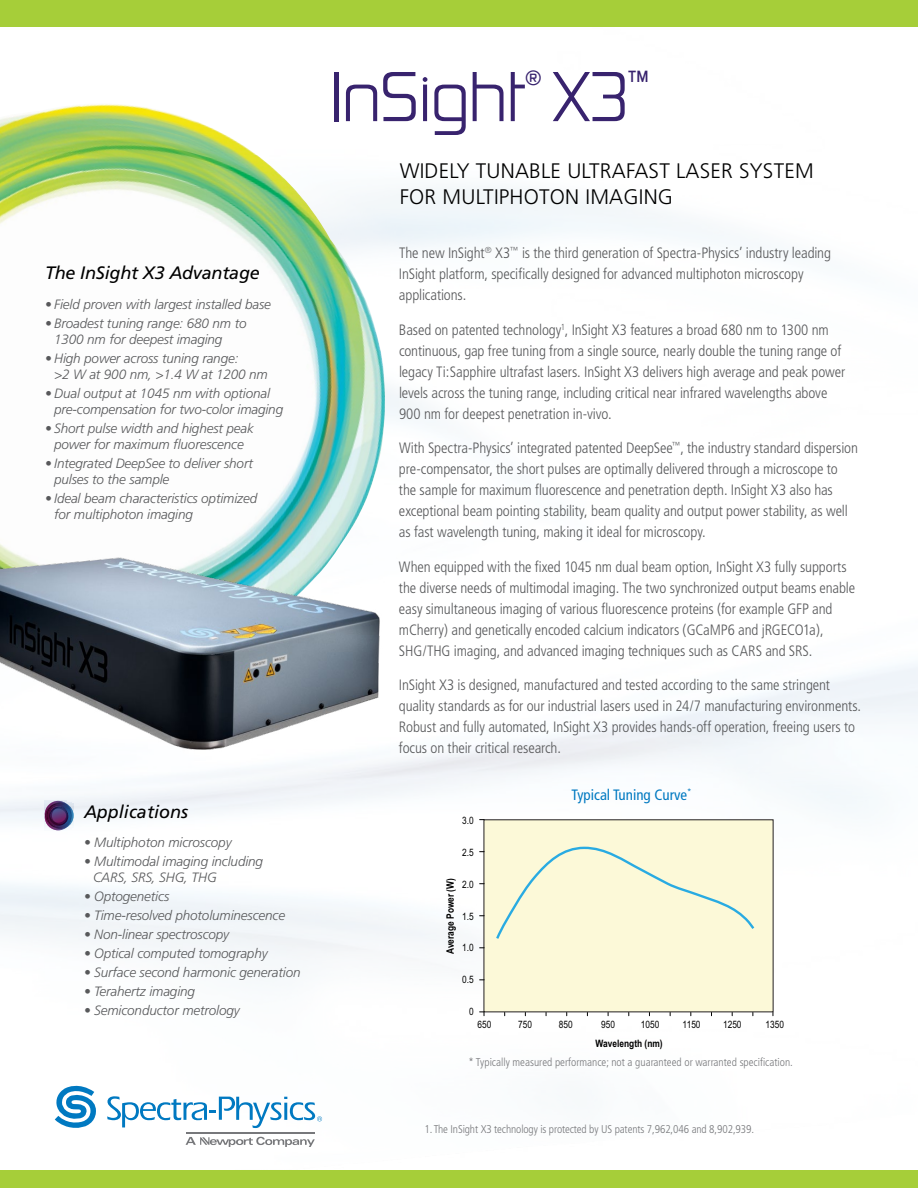
<style>
.page{position:relative;width:918px;height:1188px;background:#fff}
.page>*{position:absolute;margin:0;border:0;box-sizing:border-box;transform-origin:0 0}
.t1{font:63px "Sol Pro";color:#38236e}
.t2{font:300 21px/25.2px "Frutiger";letter-spacing:.01em;color:#000}
.t3{font:italic 18px "Frutiger";letter-spacing:-.01em;color:#000}
.t4{font:300 condensed 15px/21px "Frutiger";letter-spacing:-.01em;color:#58595b}
.t5{font:condensed 15px "Frutiger";color:#0079c1}
.t6{font:italic 300 13.5px/16.2px "Frutiger";letter-spacing:-.01em;color:#58595b}
.t7{font:300 condensed 11.25px "Frutiger";color:#77787b}
.t8{font:10.2px "Arial Narrow";color:#000}
.t9{font:700 10.2px "Arial Narrow";color:#000}
</style>
<div class="page">
<img style="left:0;top:188px;width:918px;height:983px">
<img style="left:0;top:104px;width:385px;height:420px">
<div style="left:484px;top:820px;width:289px;height:192px;background:#fcf9d8"></div>
<svg style="left:480px;top:1012px;width:5px;height:4px"></svg>
<svg style="left:496px;top:846px;width:259px;height:93px"></svg>
<svg style="left:45px;top:801px;width:29px;height:29px"></svg>
<div style="left:0;top:0;width:918px;height:27px;background:#a6ce39"></div>
<div style="left:0;top:1171px;width:918px;height:17px;background:#a6ce39"></div>
<hr style="left:186px;top:1132px;width:128px;height:1px;background:#77787b">
<svg style="left:55px;top:1086px;width:42px;height:44px"></svg>
<svg style="left:107px;top:1096px;width:215px;height:32px"></svg>
<svg style="left:186px;top:1137px;width:129px;height:10px"></svg>
<img style="left:0;top:524px;width:399px;height:252px">
<p class="t3" style="left:45px;top:262px;width:216px">The InSight X3 Advantage</p>
<p class="t6" style="left:45px;top:296px;width:227px">• Field proven with largest installed base</p>
<p class="t6" style="left:54px;top:315px;width:194px;text-indent:-9px">• Broadest tuning range: 680 nm to<br>1300 nm for deepest imaging</p>
<p class="t6" style="left:54px;top:350px;width:215px;text-indent:-9px">• High power across tuning range:<br>&gt;2 W at 900 nm, &gt;1.4 W at 1200 nm</p>
<p class="t6" style="left:54px;top:385px;width:231px;text-indent:-9px">• Dual output at 1045 nm with optional pre-compensation for two-color imaging</p>
<p class="t6" style="left:45px;top:420px;width:210px;text-align:center">• Short pulse width and highest peak power for maximum fluorescence</p>
<p class="t6" style="left:54px;top:455px;width:200px;text-indent:-9px">• Integrated DeepSee to deliver short pulses to the sample</p>
<p class="t6" style="left:54px;top:490px;width:204px;text-indent:-9px">• Ideal beam characteristics optimized for multiphoton imaging</p>
<p class="t3" style="left:84px;top:801px;width:106px">Applications</p>
<p class="t6" style="left:84px;top:835px;width:149px">• Multiphoton microscopy</p>
<p class="t6" style="left:93px;top:853px;width:171px;text-indent:-9px">• Multimodal imaging including<br>CARS, SRS, SHG, THG</p>
<p class="t6" style="left:84px;top:889px;width:87px">• Optogenetics</p>
<p class="t6" style="left:84px;top:907px;width:203px">• Time-resolved photoluminescence</p>
<p class="t6" style="left:84px;top:926px;width:147px">• Non-linear spectroscopy</p>
<p class="t6" style="left:84px;top:945px;width:185px">• Optical computed tomography</p>
<p class="t6" style="left:84px;top:964px;width:218px">• Surface second harmonic generation</p>
<p class="t6" style="left:84px;top:983px;width:113px">• Terahertz imaging</p>
<p class="t6" style="left:84px;top:1002px;width:157px">• Semiconductor metrology</p>
<h1 class="t1" style="left:330px;top:57px;width:320px">InSight<sup>®</sup> X3<sup>™</sup></h1>
<h2 class="t2" style="left:400px;top:159px;width:416px">WIDELY TUNABLE ULTRAFAST LASER SYSTEM<br>FOR MULTIPHOTON IMAGING</h2>
<p class="t4" style="left:399px;top:243px;width:434px">The new InSight<sup>®</sup> X3<sup>™</sup> is the third generation of Spectra-Physics’ industry leading<br>InSight platform, specifically designed for advanced multiphoton microscopy applications.</p>
<p class="t4" style="left:399px;top:319px;width:448px">Based on patented technology<sup>1</sup>, InSight X3 features a broad 680 nm to 1300 nm continuous, gap free tuning from a single source, nearly double the tuning range of legacy Ti:Sapphire ultrafast lasers. InSight X3 delivers high average and peak power levels across the tuning range, including critical near infrared wavelengths above 900 nm for deepest penetration in-vivo.</p>
<p class="t4" style="left:399px;top:438px;width:461px">With Spectra-Physics’ integrated patented DeepSee<sup>™</sup>, the industry standard dispersion pre-compensator, the short pulses are optimally delivered through a microscope to the sample for maximum fluorescence and penetration depth. InSight X3 also has exceptional beam pointing stability, beam quality and output power stability, as well as fast wavelength tuning, making it ideal for microscopy.</p>
<p class="t4" style="left:399px;top:556px;width:458px">When equipped with the fixed 1045 nm dual beam option, InSight X3 fully supports the diverse needs of multimodal imaging. The two synchronized output beams enable easy simultaneous imaging of various fluorescence proteins (for example GFP and mCherry) and genetically encoded calcium indicators (GCaMP6 and jRGECO1a), SHG/THG imaging, and advanced imaging techniques such as CARS and SRS.</p>
<p class="t4" style="left:399px;top:675px;width:464px">InSight X3 is designed, manufactured and tested according to the same stringent quality standards as for our industrial lasers used in 24/7 manufacturing environments.<br>Robust and fully automated, InSight X3 provides hands-off operation, freeing users to focus on their critical research.</p>
<p class="t8" style="left:462px;top:813px;width:13px">3.0</p>
<p class="t8" style="left:462px;top:845px;width:13px">2.5</p>
<p class="t9" style="left:443px;top:954px;width:77px;rotate:-90deg">Average Power (W)</p>
<p class="t8" style="left:462px;top:877px;width:13px">2.0</p>
<p class="t8" style="left:462px;top:909px;width:13px">1.5</p>
<p class="t8" style="left:462px;top:940px;width:13px">1.0</p>
<p class="t8" style="left:462px;top:972px;width:13px">0.5</p>
<p class="t8" style="left:469px;top:1004px;width:6px">0</p>
<p class="t5" style="left:571px;top:787px;width:122px">Typical Tuning Curve<sup>*</sup></p>
<p class="t8" style="left:478px;top:1017px;width:15px">650</p>
<p class="t8" style="left:518px;top:1017px;width:15px">750</p>
<p class="t8" style="left:559px;top:1017px;width:15px">850</p>
<p class="t8" style="left:601px;top:1017px;width:15px">950</p>
<p class="t8" style="left:641px;top:1017px;width:20px">1050</p>
<p class="t8" style="left:683px;top:1017px;width:19px">1150</p>
<p class="t8" style="left:723px;top:1017px;width:20px">1250</p>
<p class="t8" style="left:766px;top:1017px;width:20px">1350</p>
<p class="t9" style="left:596px;top:1036px;width:69px">Wavelength (nm)</p>
<p class="t7" style="left:468px;top:1056px;width:326px">* Typically measured performance; not a guaranteed or warranted specification.</p>
<p class="t7" style="left:424px;top:1123px;width:331px">1. The InSight X3 technology is protected by US patents 7,962,046 and 8,902,939.</p>
</div>
